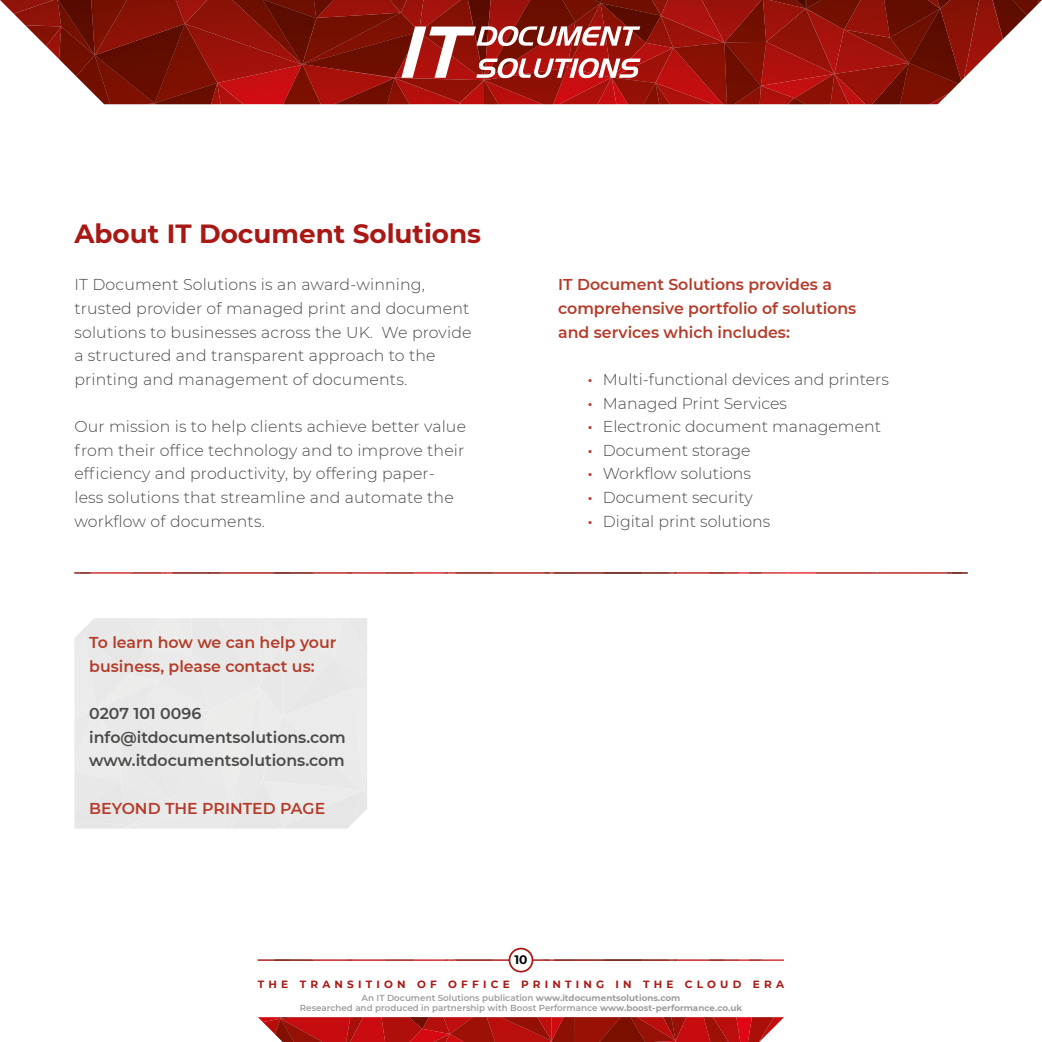
<style>
.page{position:relative;width:1042px;height:1042px;background:#fff}
.page>*{position:absolute;margin:0;border:0;box-sizing:border-box;transform-origin:0 0}
.t1{font:700 26.25px "Montserrat";color:#a81916}
.t2{font:300 15.75px/23.6px "Montserrat";letter-spacing:.01em;color:#4a4a49}
.t3{font:600 15.75px/23.6px "Montserrat";color:#b43c2a}
.t4{font:600 15.75px/23.6px "Montserrat";color:#4a4a49}
.t5{font:700 12.25px "Montserrat";color:#000}
.t6{font:700 10.5px "Montserrat";letter-spacing:.4em;color:#a81916}
.t7{font:600 8.75px/10.5px "Montserrat";color:#9d9d9c;text-align:center}
.s1{font-weight:700;color:#b43c2a}
.s2{font-weight:700}
</style>
<div class="page">
<svg style="left:0;top:0;width:1042px;height:104px;background:#9c332a"></svg>
<svg style="left:74px;top:572px;width:893px;height:2px;background:#ba5654"></svg>
<div style="left:74px;top:618px;width:293px;height:210px;background:#eaeaea"></div>
<svg style="left:258px;top:959px;width:526px;height:2px"></svg>
<div style="left:509px;top:948px;width:23px;height:23px;background:#fff;border-radius:50%"></div>
<div style="left:508px;top:947px;width:25px;height:25px;border:2px solid #a81916;border-radius:50%"></div>
<svg style="left:258px;top:1017px;width:526px;height:25px;background:#b11c18"></svg>
<h1 class="t1" style="left:74px;top:215px;width:408px">About IT Document Solutions</h1>
<p class="t2" style="left:74px;top:272px;width:399px">IT Document Solutions is an award-winning, trusted provider of managed print and document solutions to businesses across the UK. We provide a structured and transparent approach to the printing and management of documents.</p>
<p class="t2" style="left:74px;top:414px;width:393px">Our mission is to help clients achieve better value from their office technology and to improve their efficiency and productivity, by offering paper&shy;less solutions that streamline and automate the workflow of documents.</p>
<p class="t3" style="left:89px;top:630px;width:249px">To learn how we can help your business, please contact us:</p>
<p class="t4" style="left:89px;top:701px;width:258px">0207 101 0096 info@itdocumentsolutions.com www.itdocumentsolutions.com</p>
<p class="t3" style="left:89px;top:795px;width:237px">BEYOND THE PRINTED PAGE</p>
<p class="t3" style="left:558px;top:272px;width:300px">IT Document Solutions provides a comprehensive portfolio of solutions and services which includes:</p>
<p class="t2" style="left:588px;top:367px;width:302px"><span class="s1">·</span> Multi-functional devices and printers <span class="s1">·</span> Managed Print Services<br><span class="s1">·</span> Electronic document management <span class="s1">·</span> Document storage<br><span class="s1">·</span> Workflow solutions<br><span class="s1">·</span> Document security<br><span class="s1">·</span> Digital print solutions</p>
<p class="t5" style="left:514px;top:951px;width:15px">10</p>
<p class="t6" style="left:258px;top:976px;width:527px">THE TRANSITION OF OFFICE PRINTING IN THE CLOUD ERA</p>
<p class="t7" style="left:300px;top:992px;width:444px">An IT Document Solutions publication <span class="s2">www.itdocumentsolutions.com<br></span>Researched and produced in partnership with Boost Performance <span class="s2">www.boost-performance.co.uk</span></p>
</div>
